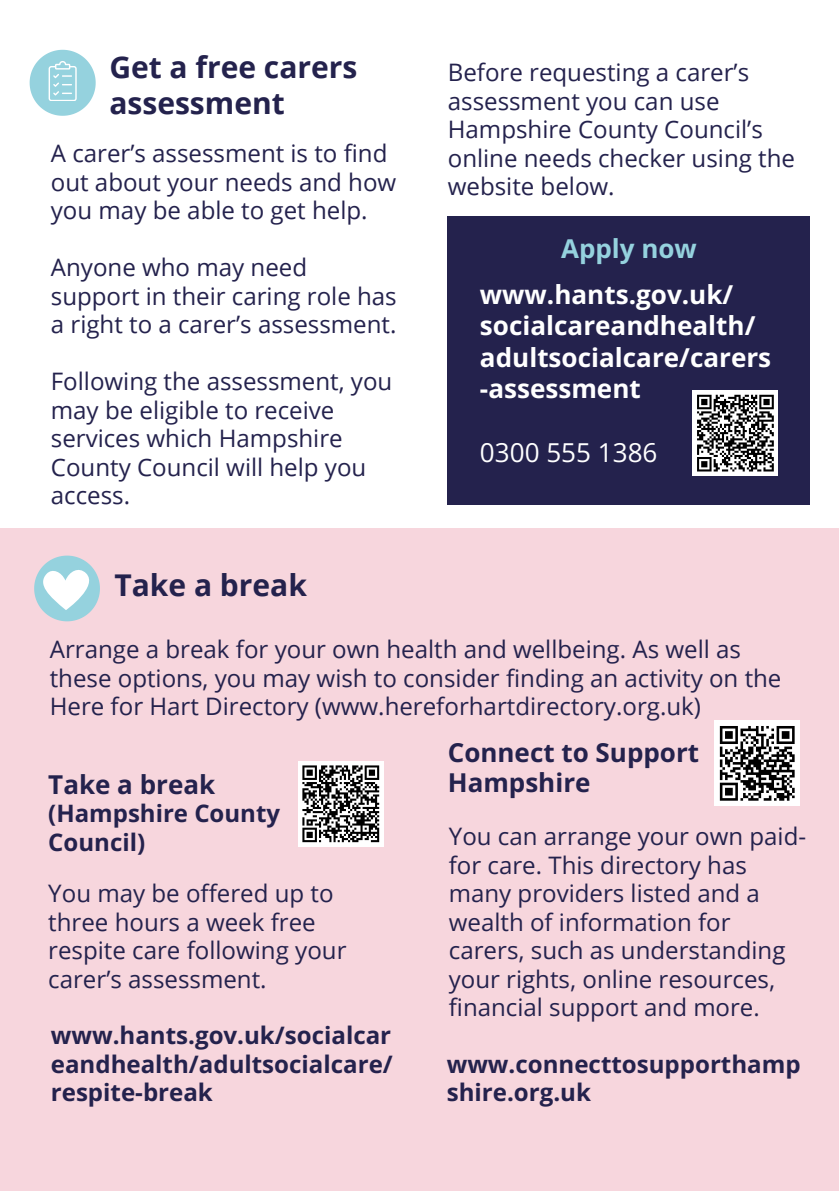
<style>
.page{position:relative;width:839px;height:1191px;background:#fff}
.page>*{position:absolute;margin:0;border:0;box-sizing:border-box;transform-origin:0 0}
.t1{font:700 30px/36px "Open Sans";color:#24224d}
.t2{font:700 26px/31.6px "Open Sans";color:#fff}
.t3{font:700 26px/30px "Open Sans";color:#24224d}
.t4{font:26px "Open Sans";color:#fff}
.t5{font:700 26px "Open Sans";color:#95d2de}
.t6{font:24px/28.4px "Open Sans";color:#24224d}
.t7{font:700 24px/28.4px "Open Sans";color:#24224d}
</style>
<div class="page">
<div style="left:0;top:528px;width:838px;height:663px;background:#f7d6dd"></div>
<svg style="left:34px;top:556px;width:66px;height:65px"></svg>
<div style="left:298px;top:761px;width:85px;height:85px;background:#fff"></div>
<svg style="left:302px;top:765px;width:78px;height:78px"></svg>
<div style="left:714px;top:721px;width:85px;height:85px;background:#fff"></div>
<svg style="left:719px;top:726px;width:76px;height:75px"></svg>
<div style="left:448px;top:216px;width:361px;height:288px;background:#24224d"></div>
<svg style="left:30px;top:50px;width:66px;height:66px"></svg>
<div style="left:692px;top:391px;width:86px;height:85px;background:#fff"></div>
<svg style="left:697px;top:394px;width:77px;height:78px"></svg>
<p class="t1" style="left:109px;top:49px;width:249px">Get a free carers assessment</p>
<p class="t6" style="left:51px;top:138px;width:347px">A carer’s assessment is to find out about your needs and how you may be able to get help.</p>
<h1 class="t6" style="left:51px;top:252px;width:347px">Anyone who may need support in their caring role has a right to a carer’s assessment.</h1>
<p class="t6" style="left:51px;top:366px;width:343px">Following the assessment, you may be eligible to receive services which Hampshire<br>County Council will help you access.</p>
<p class="t1" style="left:114px;top:566px;width:194px">Take a break</p>
<p class="t6" style="left:448px;top:58px;width:349px">Before requesting a carer’s assessment you can use<br>Hampshire County Council’s online needs checker using the website below.</p>
<p class="t5" style="left:561px;top:230px;width:137px">Apply now</p>
<h2 class="t2" style="left:480px;top:278px;width:293px">www.hants.gov.uk/ socialcareandhealth/ adultsocialcare/carers -assessment</h2>
<p class="t4" style="left:480px;top:434px;width:179px">0300 555 1386</p>
<h1 class="t6" style="left:50px;top:635px;width:733px">Arrange a break for your own health and wellbeing. As well as these options, you may wish to consider finding an activity on the<br>Here for Hart Directory (www.hereforhartdirectory.org.uk)</h1>
<p class="t3" style="left:48px;top:769px;width:168px">Take a break</p>
<p class="t7" style="left:48px;top:799px;width:233px">(Hampshire County<br>Council)</p>
<h2 class="t6" style="left:48px;top:879px;width:300px">You may be offered up to three hours a week free respite care following your carer’s assessment.</h2>
<p class="t7" style="left:51px;top:1021px;width:343px;text-align:justify">www.hants.gov.uk/socialcar eandhealth/adultsocialcare/ respite-break</p>
<p class="t3" style="left:448px;top:737px;width:253px">Connect to Support<br>Hampshire</p>
<p class="t6" style="left:449px;top:822px;width:359px">You can arrange your own paid&shy;for care. This directory has many providers listed and a wealth of information for carers, such as understanding your rights, online resources, financial support and more.</p>
<p class="t7" style="left:446px;top:1049px;width:355px">www.connecttosupporthamp shire.org.uk</p>
</div>
